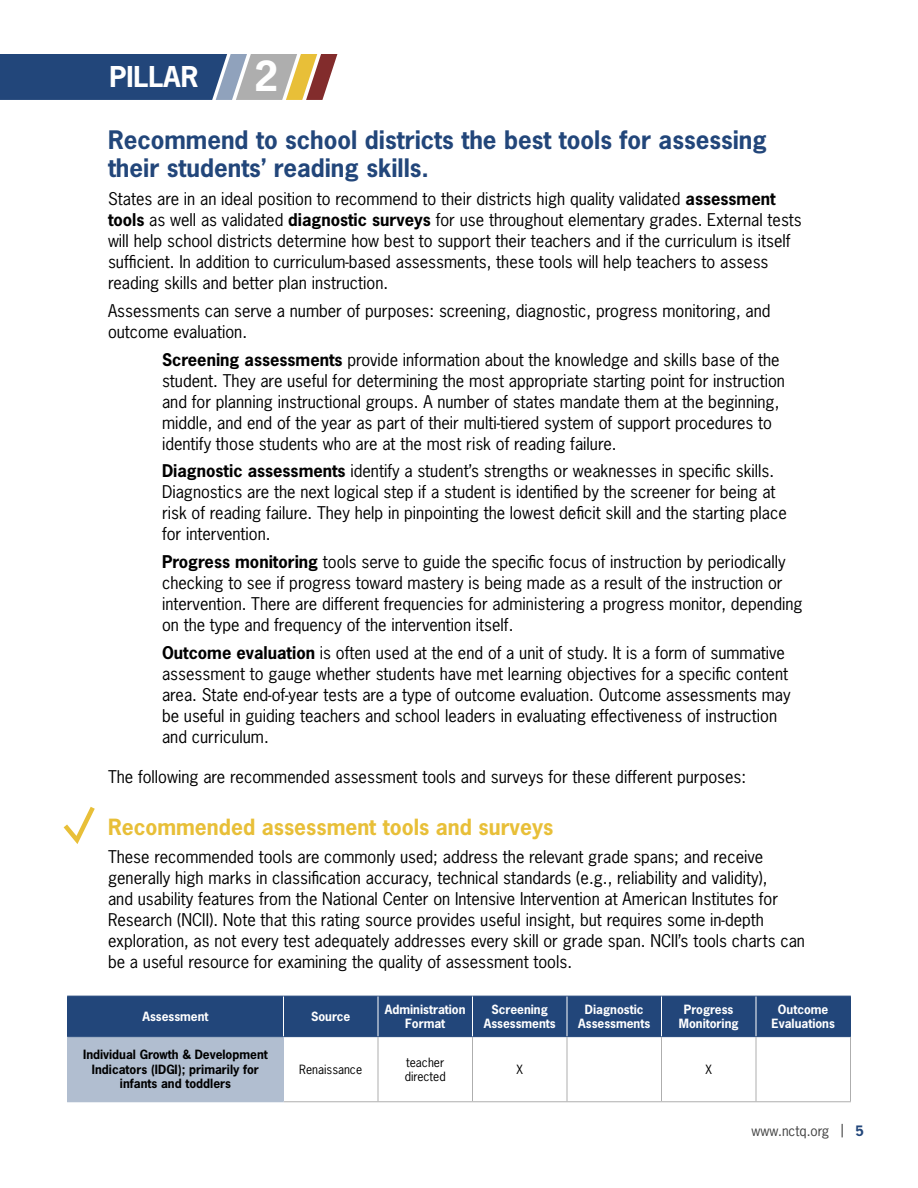
<style>
.page{position:relative;width:918px;height:1188px;background:#fff}
.page>*{position:absolute;margin:0;border:0;box-sizing:border-box;transform-origin:0 0}
.t1{font:700 39px "News Gothic Std";color:#fff}
.t2{font:700 27px "News Gothic Std";color:#fff}
.t3{font:700 24px/28.8px "News Gothic Std";color:#22467a}
.t4{font:700 21px "News Gothic Std";color:#e8bf38}
.t5{font:16.5px/21px "News Gothic Std";color:#000}
.t6{font:13.5px "News Gothic Std";color:#404040}
.t7{font:700 12px/14.4px "News Gothic Std";color:#fff;text-align:center}
.t8{font:700 12px/14.4px "News Gothic Std";color:#000;text-align:center}
.t9{font:12px/14.4px "News Gothic Std";color:#000}
.s1{font-weight:700}
.s2{font-weight:700;color:#22467a}
</style>
<div class="page">
<svg style="left:0;top:54px;width:337px;height:46px;background:#576986"></svg>
<svg style="left:63px;top:806px;width:32px;height:38px"></svg>
<div style="left:68px;top:997px;width:782px;height:39px;background:#22467a"></div>
<div style="left:68px;top:1037px;width:216px;height:65px;background:#b1bed0"></div>
<hr style="left:67px;top:996px;width:217px;height:1px;background:#22467a">
<hr style="left:67px;top:997px;width:1px;height:39px;background:#22467a">
<hr style="left:284px;top:996px;width:94px;height:1px;background:#22467a">
<hr style="left:378px;top:996px;width:94px;height:1px;background:#22467a">
<hr style="left:472px;top:996px;width:95px;height:1px;background:#22467a">
<hr style="left:567px;top:996px;width:95px;height:1px;background:#22467a">
<hr style="left:662px;top:996px;width:94px;height:1px;background:#22467a">
<hr style="left:756px;top:996px;width:95px;height:1px;background:#22467a">
<hr style="left:850px;top:997px;width:1px;height:39px;background:#22467a">
<hr style="left:67px;top:1036px;width:217px;height:1px;background:#22467a">
<hr style="left:284px;top:1036px;width:94px;height:1px;background:#22467a">
<hr style="left:378px;top:1036px;width:94px;height:1px;background:#22467a">
<hr style="left:472px;top:1036px;width:95px;height:1px;background:#22467a">
<hr style="left:567px;top:1036px;width:95px;height:1px;background:#22467a">
<hr style="left:662px;top:1036px;width:94px;height:1px;background:#22467a">
<hr style="left:756px;top:1036px;width:95px;height:1px;background:#22467a">
<hr style="left:283px;top:997px;width:1px;height:39px;background:#fff">
<hr style="left:378px;top:997px;width:1px;height:39px;background:#fff">
<hr style="left:472px;top:997px;width:1px;height:39px;background:#fff">
<hr style="left:567px;top:997px;width:1px;height:39px;background:#fff">
<hr style="left:661px;top:997px;width:1px;height:39px;background:#fff">
<hr style="left:756px;top:997px;width:1px;height:39px;background:#fff">
<hr style="left:67px;top:1037px;width:1px;height:64px;background:#b1bed0">
<hr style="left:378px;top:1037px;width:1px;height:64px;background:#aeaeae">
<hr style="left:472px;top:1037px;width:1px;height:64px;background:#aeaeae">
<hr style="left:567px;top:1037px;width:1px;height:64px;background:#aeaeae">
<hr style="left:661px;top:1037px;width:1px;height:64px;background:#aeaeae">
<hr style="left:756px;top:1037px;width:1px;height:64px;background:#aeaeae">
<hr style="left:850px;top:1037px;width:1px;height:64px;background:#aeaeae">
<hr style="left:284px;top:1101px;width:94px;height:1px;background:#aeaeae">
<hr style="left:378px;top:1101px;width:94px;height:1px;background:#aeaeae">
<hr style="left:472px;top:1101px;width:95px;height:1px;background:#aeaeae">
<hr style="left:567px;top:1101px;width:95px;height:1px;background:#aeaeae">
<hr style="left:662px;top:1101px;width:94px;height:1px;background:#aeaeae">
<hr style="left:756px;top:1101px;width:95px;height:1px;background:#aeaeae">
<hr style="left:67px;top:1101px;width:217px;height:1px;background:#b1bed0">
<h2 class="t2" style="left:109px;top:59px;width:91px">PILLAR</h2>
<h1 class="t1" style="left:254px;top:50px;width:26px">2</h1>
<h3 class="t3" style="left:108px;top:125px;width:660px">Recommend to school districts the best tools for assessing their students’ reading skills.</h3>
<p class="t5" style="left:108px;top:188px;width:695px">States are in an ideal position to recommend to their districts high quality validated <span class="s1">assessment tools</span> as well as validated <span class="s1">diagnostic surveys</span> for use throughout elementary grades. External tests will help school districts determine how best to support their teachers and if the curriculum is itself sufficient. In addition to curriculum-based assessments, these tools will help teachers to assess reading skills and better plan instruction.</p>
<p class="t5" style="left:108px;top:300px;width:664px">Assessments can serve a number of purposes: screening, diagnostic, progress monitoring, and outcome evaluation.</p>
<p class="t5" style="left:162px;top:349px;width:625px"><span class="s1">Screening assessments</span> provide information about the knowledge and skills base of the student. They are useful for determining the most appropriate starting point for instruction and for planning instructional groups. A number of states mandate them at the beginning, middle, and end of the year as part of their multi-tiered system of support procedures to identify those students who are at the most risk of reading failure.</p>
<p class="t5" style="left:162px;top:461px;width:626px"><span class="s1">Diagnostic assessments</span> identify a student’s strengths or weaknesses in specific skills.<br>Diagnostics are the next logical step if a student is identified by the screener for being at risk of reading failure. They help in pinpointing the lowest deficit skill and the starting place for intervention.</p>
<p class="t5" style="left:162px;top:551px;width:642px"><span class="s1">Progress monitoring</span> tools serve to guide the specific focus of instruction by periodically checking to see if progress toward mastery is being made as a result of the instruction or intervention. There are different frequencies for administering a progress monitor, depending on the type and frequency of the intervention itself.</p>
<p class="t5" style="left:162px;top:642px;width:630px"><span class="s1">Outcome evaluation</span> is often used at the end of a unit of study. It is a form of summative assessment to gauge whether students have met learning objectives for a specific content area. State end-of-year tests are a type of outcome evaluation. Outcome assessments may be useful in guiding teachers and school leaders in evaluating effectiveness of instruction and curriculum.</p>
<p class="t5" style="left:108px;top:766px;width:640px">The following are recommended assessment tools and surveys for these different purposes:</p>
<p class="t4" style="left:108px;top:813px;width:447px">Recommended assessment tools and surveys</p>
<p class="t5" style="left:108px;top:846px;width:699px">These recommended tools are commonly used; address the relevant grade spans; and receive generally high marks in classification accuracy, technical standards (e.g., reliability and validity),<br>and usability features from the National Center on Intensive Intervention at American Institutes for Research (NCII). Note that this rating source provides useful insight, but requires some in-depth exploration, as not every test adequately addresses every skill or grade span. NCII’s tools charts can be a useful resource for examining the quality of assessment tools.</p>
<p class="t7" style="left:142px;top:1009px;width:68px">Assessment</p>
<p class="t7" style="left:311px;top:1009px;width:41px">Source</p>
<p class="t7" style="left:385px;top:1002px;width:82px">Administration<br>Format</p>
<p class="t7" style="left:484px;top:1002px;width:73px">Screening<br>Assessments</p>
<p class="t7" style="left:578px;top:1002px;width:73px">Diagnostic<br>Assessments</p>
<p class="t7" style="left:679px;top:1002px;width:61px">Progress<br>Monitoring</p>
<p class="t7" style="left:772px;top:1002px;width:65px">Outcome<br>Evaluations</p>
<p class="t8" style="left:83px;top:1048px;width:186px">Individual Growth &amp; Development<br>Indicators (IDGI); primarily for infants and toddlers</p>
<p class="t9" style="left:299px;top:1062px;width:64px">Renaissance</p>
<p class="t9" style="left:405px;top:1055px;width:43px">teacher directed</p>
<p class="t9" style="left:516px;top:1062px;width:8px">X</p>
<p class="t9" style="left:705px;top:1062px;width:8px">X</p>
<p class="t6" style="left:752px;top:1122px;width:114px">www.nctq.org | <span class="s2">5</span></p>
</div>
